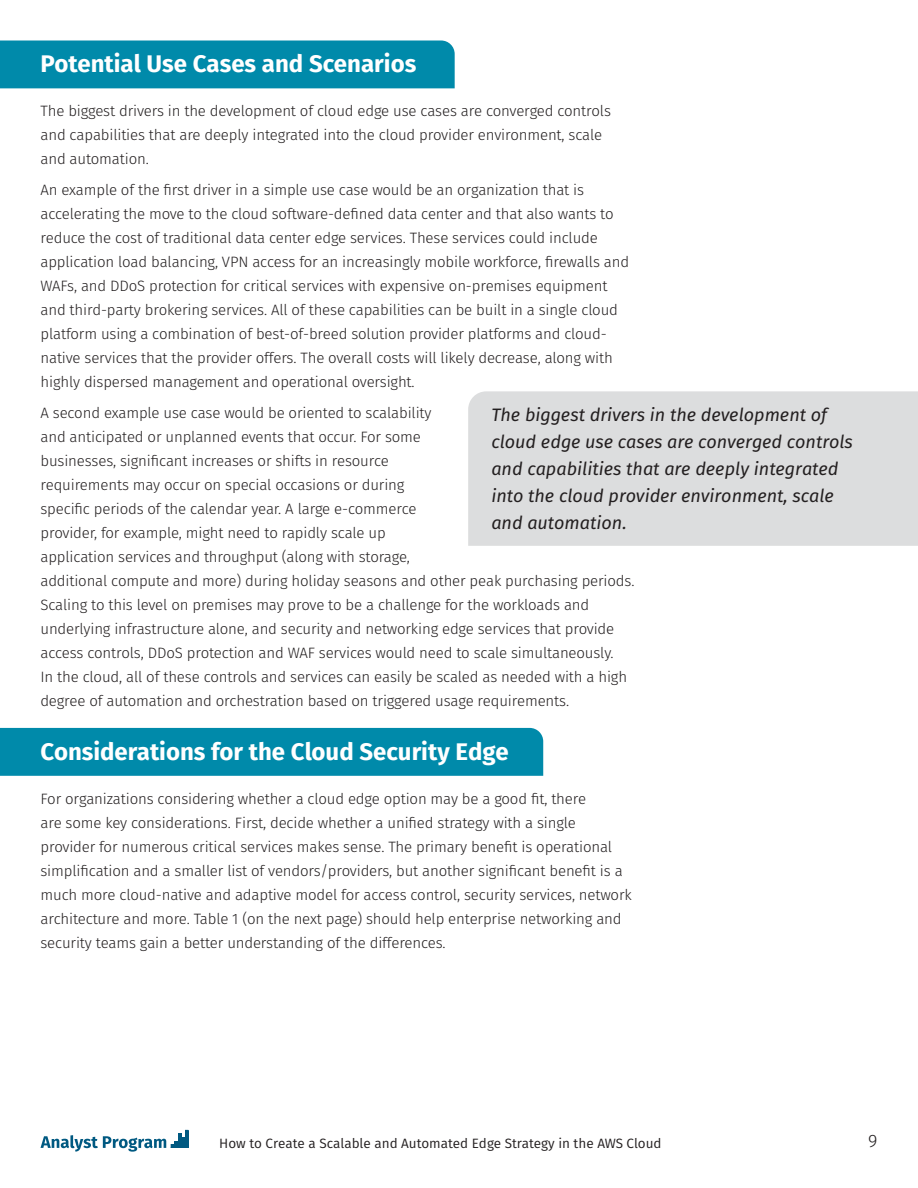
<style>
.page{position:relative;width:918px;height:1188px;background:#fff}
.page>*{position:absolute;margin:0;border:0;box-sizing:border-box;transform-origin:0 0}
.t1{font:700 24px "Fira Sans";color:#fff}
.t2{font:italic 18px/27px "Fira Sans";color:#231f20}
.t3{font:300 18px "Fira Sans";color:#231f20}
.t4{font:300 15px/24px "Fira Sans";letter-spacing:-.01em;color:#231f20}
.t5{font:13.5px "Fira Sans";color:#231f20}
</style>
<div class="page">
<div style="left:0;top:40px;width:455px;height:48px;background:#008aaa"></div>
<div style="left:0;top:728px;width:543px;height:48px;background:#008aaa"></div>
<hr style="left:178px;top:1133px;width:3px;height:15px;background:#005981">
<hr style="left:186px;top:1130px;width:3px;height:18px;background:#005981">
<svg style="left:41px;top:1135px;width:145px;height:17px"></svg>
<div style="left:468px;top:391px;width:450px;height:155px;background:#dcddde"></div>
<h1 class="t1" style="left:40px;top:47px;width:377px">Potential Use Cases and Scenarios</h1>
<p class="t4" style="left:40px;top:99px;width:572px">The biggest drivers in the development of cloud edge use cases are converged controls and capabilities that are deeply integrated into the cloud provider environment, scale and automation.</p>
<p class="t4" style="left:40px;top:178px;width:590px">An example of the first driver in a simple use case would be an organization that is accelerating the move to the cloud software-defined data center and that also wants to reduce the cost of traditional data center edge services. These services could include application load balancing, VPN access for an increasingly mobile workforce, firewalls and WAFs, and DDoS protection for critical services with expensive on-premises equipment and third-party brokering services. All of these capabilities can be built in a single cloud platform using a combination of best-of-breed solution provider platforms and cloud&shy;native services that the provider offers. The overall costs will likely decrease, along with highly dispersed management and operational oversight.</p>
<p class="t4" style="left:40px;top:401px;width:596px">A second example use case would be oriented to scalability<br>and anticipated or unplanned events that occur. For some<br>businesses, significant increases or shifts in resource<br>requirements may occur on special occasions or during<br>specific periods of the calendar year. A large e-commerce<br>provider, for example, might need to rapidly scale up<br>application services and throughput (along with storage,<br>additional compute and more) during holiday seasons and other peak purchasing periods.<br>Scaling to this level on premises may prove to be a challenge for the workloads and underlying infrastructure alone, and security and networking edge services that provide access controls, DDoS protection and WAF services would need to scale simultaneously.<br>In the cloud, all of these controls and services can easily be scaled as needed with a high degree of automation and orchestration based on triggered usage requirements.</p>
<h1 class="t1" style="left:40px;top:735px;width:470px">Considerations for the Cloud Security Edge</h1>
<p class="t4" style="left:40px;top:787px;width:593px">For organizations considering whether a cloud edge option may be a good fit, there<br>are some key considerations. First, decide whether a unified strategy with a single provider for numerous critical services makes sense. The primary benefit is operational simplification and a smaller list of vendors/providers, but another significant benefit is a much more cloud-native and adaptive model for access control, security services, network architecture and more. Table 1 (on the next page) should help enterprise networking and security teams gain a better understanding of the differences.</p>
<p class="t2" style="left:491px;top:401px;width:363px">The biggest drivers in the development of cloud edge use cases are converged controls and capabilities that are deeply integrated into the cloud provider environment, scale and automation.</p>
<p class="t5" style="left:219px;top:1133px;width:444px">How to Create a Scalable and Automated Edge Strategy in the AWS Cloud</p>
<p class="t3" style="left:868px;top:1128px;width:11px">9</p>
</div>
